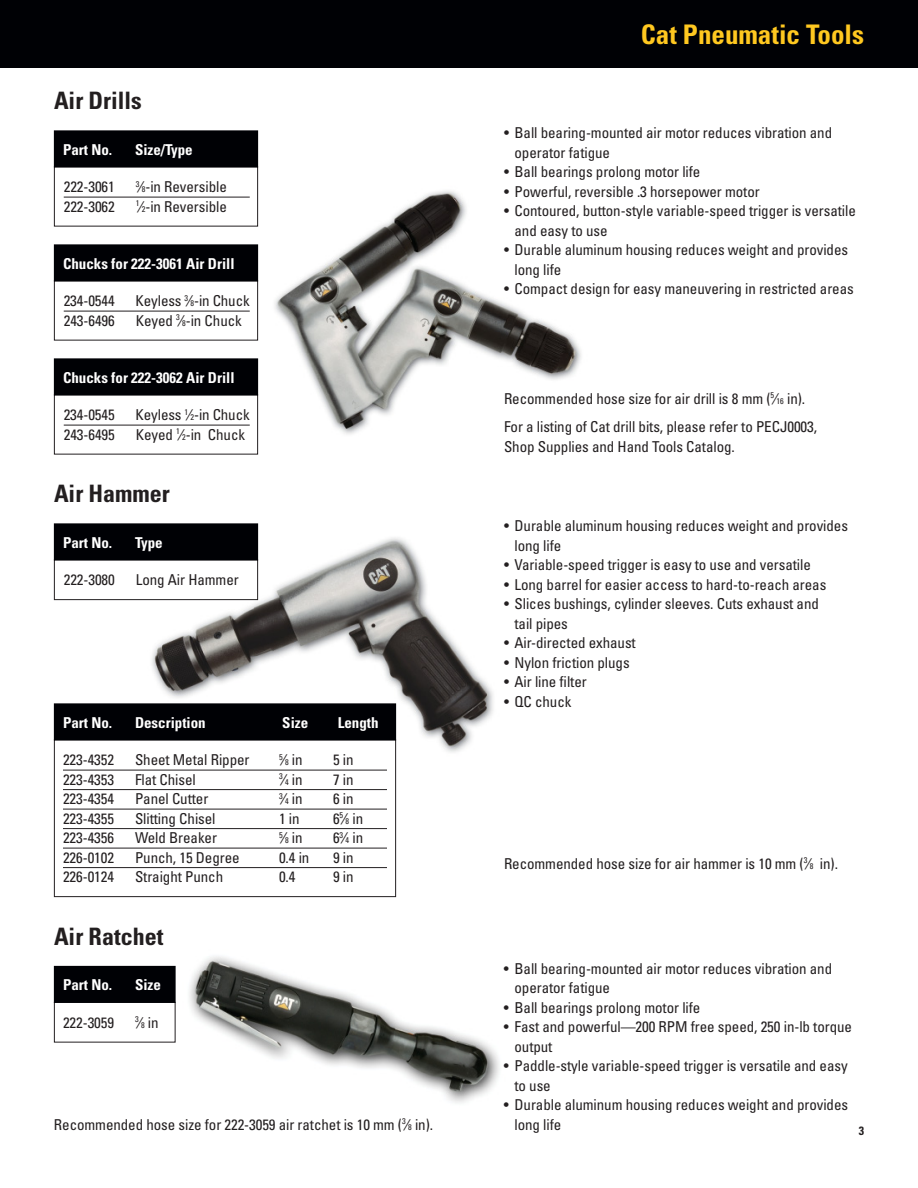
<style>
.page{position:relative;width:918px;height:1188px;background:#fff}
.page>*{position:absolute;margin:0;border:0;box-sizing:border-box;transform-origin:0 0}
.t1{font:700 condensed 27px "Univers";color:#ffc820}
.t2{font:700 condensed 24px "Univers";color:#231f20}
.t3{font:condensed 15px/19.5px "Univers";letter-spacing:-.005em;color:#231f20}
.t4{font:700 condensed 15px "Univers";color:#fff}
.t5{font:700 condensed 12px "Univers";color:#231f20}
.s1{font-size:8.25px}
</style>
<div class="page">
<img style="left:144px;top:956px;width:356px;height:147px">
<img style="left:128px;top:523px;width:365px;height:259px">
<div style="left:0;top:0;width:918px;height:68px;background:#000105"></div>
<div style="left:54px;top:131px;width:204px;height:36px;background:#000105"></div>
<div style="left:54px;top:130px;width:204px;height:37px;border:1px solid #000105"></div>
<hr style="left:64px;top:197px;width:186px;height:1px;background:#231f20">
<img style="left:274px;top:190px;width:307px;height:244px">
<div style="left:54px;top:245px;width:204px;height:36px;background:#000105"></div>
<div style="left:54px;top:244px;width:204px;height:37px;border:1px solid #000105"></div>
<hr style="left:64px;top:311px;width:186px;height:1px;background:#231f20">
<div style="left:54px;top:359px;width:204px;height:36px;background:#000105"></div>
<div style="left:54px;top:358px;width:204px;height:37px;border:1px solid #000105"></div>
<hr style="left:64px;top:425px;width:186px;height:1px;background:#231f20">
<div style="left:54px;top:560px;width:204px;height:40px;background:#fff"></div>
<div style="left:54px;top:560px;width:204px;height:40px;border:1px solid #231f20"></div>
<div style="left:54px;top:524px;width:204px;height:36px;background:#000105"></div>
<div style="left:54px;top:740px;width:342px;height:157px;background:#fff"></div>
<div style="left:54px;top:740px;width:342px;height:157px;border:1px solid #231f20"></div>
<div style="left:54px;top:704px;width:342px;height:36px;background:#000105"></div>
<hr style="left:63px;top:770px;width:324px;height:1px;background:#231f20">
<hr style="left:63px;top:789px;width:324px;height:1px;background:#231f20">
<hr style="left:63px;top:809px;width:324px;height:1px;background:#231f20">
<hr style="left:63px;top:828px;width:324px;height:1px;background:#231f20">
<hr style="left:63px;top:848px;width:324px;height:1px;background:#231f20">
<hr style="left:63px;top:867px;width:324px;height:1px;background:#231f20">
<div style="left:54px;top:1002px;width:121px;height:40px;background:#fff"></div>
<div style="left:54px;top:966px;width:121px;height:36px;background:#000105"></div>
<div style="left:54px;top:966px;width:122px;height:37px;border:1px solid #000105"></div>
<h2 class="t2" style="left:54px;top:92px;width:89px">Air Drills</h2>
<p class="t4" style="left:63px;top:144px;width:51px">Part No.</p>
<p class="t4" style="left:135px;top:144px;width:59px">Size/Type</p>
<p class="t3" style="left:64px;top:178px;width:53px">222-3061</p>
<p class="t3" style="left:136px;top:178px;width:93px"><sup>3</sup>⁄<span class="s1">8</span>-in Reversible</p>
<p class="t3" style="left:64px;top:198px;width:53px">222-3062</p>
<p class="t3" style="left:136px;top:198px;width:93px"><sup>1</sup>⁄<span class="s1">2</span>-in Reversible</p>
<p class="t4" style="left:63px;top:258px;width:173px">Chucks for 222-3061 Air Drill</p>
<p class="t3" style="left:64px;top:292px;width:52px">234-0544</p>
<p class="t3" style="left:136px;top:292px;width:116px">Keyless <sup>3</sup>⁄<span class="s1">8</span>-in Chuck</p>
<p class="t3" style="left:64px;top:312px;width:53px">243-6496</p>
<p class="t3" style="left:136px;top:312px;width:108px">Keyed <sup>3</sup>⁄<span class="s1">8</span>-in Chuck</p>
<p class="t4" style="left:63px;top:372px;width:173px">Chucks for 222-3062 Air Drill</p>
<p class="t3" style="left:64px;top:406px;width:52px">234-0545</p>
<p class="t3" style="left:136px;top:406px;width:116px">Keyless <sup>1</sup>⁄<span class="s1">2</span>-in Chuck</p>
<p class="t3" style="left:64px;top:426px;width:53px">243-6495</p>
<p class="t3" style="left:136px;top:426px;width:111px">Keyed <sup>1</sup>⁄<span class="s1">2</span>-in Chuck</p>
<h2 class="t2" style="left:54px;top:485px;width:117px">Air Hammer</h2>
<p class="t4" style="left:63px;top:537px;width:51px">Part No.</p>
<p class="t4" style="left:135px;top:537px;width:29px">Type</p>
<p class="t3" style="left:64px;top:571px;width:53px">222-3080</p>
<p class="t3" style="left:136px;top:571px;width:105px">Long Air Hammer</p>
<p class="t4" style="left:63px;top:717px;width:51px">Part No.</p>
<p class="t4" style="left:135px;top:717px;width:72px">Description</p>
<p class="t4" style="left:282px;top:717px;width:27px">Size</p>
<p class="t4" style="left:338px;top:717px;width:42px">Length</p>
<p class="t3" style="left:63px;top:751px;width:53px">223-4352</p>
<p class="t3" style="left:135px;top:751px;width:116px">Sheet Metal Ripper</p>
<p class="t3" style="left:279px;top:751px;width:25px"><sup>5</sup>⁄<span class="s1">8</span> in</p>
<p class="t3" style="left:333px;top:751px;width:22px">5 in</p>
<p class="t3" style="left:63px;top:771px;width:53px">223-4353</p>
<p class="t3" style="left:135px;top:771px;width:62px">Flat Chisel</p>
<p class="t3" style="left:279px;top:771px;width:25px"><sup>3</sup>⁄<span class="s1">4</span> in</p>
<p class="t3" style="left:333px;top:771px;width:22px">7 in</p>
<p class="t3" style="left:63px;top:790px;width:53px">223-4354</p>
<p class="t3" style="left:135px;top:790px;width:75px">Panel Cutter</p>
<p class="t3" style="left:279px;top:790px;width:25px"><sup>3</sup>⁄<span class="s1">4</span> in</p>
<p class="t3" style="left:333px;top:790px;width:22px">6 in</p>
<p class="t3" style="left:63px;top:810px;width:53px">223-4355</p>
<p class="t3" style="left:135px;top:810px;width:82px">Slitting Chisel</p>
<p class="t3" style="left:279px;top:810px;width:22px">1 in</p>
<p class="t3" style="left:333px;top:810px;width:32px">6<sup>5</sup>⁄<span class="s1">8</span> in</p>
<p class="t3" style="left:63px;top:829px;width:53px">223-4356</p>
<p class="t3" style="left:135px;top:829px;width:84px">Weld Breaker</p>
<p class="t3" style="left:279px;top:829px;width:25px"><sup>5</sup>⁄<span class="s1">8</span> in</p>
<p class="t3" style="left:333px;top:829px;width:32px">6<sup>3</sup>⁄<span class="s1">4</span> in</p>
<p class="t3" style="left:63px;top:849px;width:53px">226-0102</p>
<p class="t3" style="left:135px;top:849px;width:106px">Punch, 15 Degree</p>
<p class="t3" style="left:279px;top:849px;width:32px">0.4 in</p>
<p class="t3" style="left:333px;top:849px;width:22px">9 in</p>
<p class="t3" style="left:63px;top:868px;width:53px">226-0124</p>
<p class="t3" style="left:135px;top:868px;width:90px">Straight Punch</p>
<p class="t3" style="left:279px;top:868px;width:18px">0.4</p>
<p class="t3" style="left:333px;top:868px;width:22px">9 in</p>
<h2 class="t2" style="left:54px;top:927px;width:111px">Air Ratchet</h2>
<p class="t4" style="left:63px;top:980px;width:51px">Part No.</p>
<p class="t4" style="left:135px;top:980px;width:27px">Size</p>
<p class="t3" style="left:63px;top:1014px;width:53px">222-3059</p>
<p class="t3" style="left:135px;top:1014px;width:25px"><sup>3</sup>⁄<span class="s1">8</span> in</p>
<p class="t3" style="left:54px;top:1116px;width:381px">Recommended hose size for 222-3059 air ratchet is 10 mm (<sup>3</sup>⁄<span class="s1">8</span> in).</p>
<h1 class="t1" style="left:641px;top:25px;width:225px">Cat Pneumatic Tools</h1>
<p class="t3" style="left:514px;top:124px;width:319px;text-indent:-10px">• Ball bearing-mounted air motor reduces vibration and operator fatigue</p>
<p class="t3" style="left:504px;top:163px;width:198px">• Ball bearings prolong motor life</p>
<p class="t3" style="left:504px;top:183px;width:257px">• Powerful, reversible .3 horsepower motor</p>
<p class="t3" style="left:514px;top:202px;width:343px;text-indent:-10px">• Contoured, button-style variable-speed trigger is versatile and easy to use</p>
<p class="t3" style="left:514px;top:241px;width:335px;text-indent:-10px">• Durable aluminum housing reduces weight and provides long life</p>
<p class="t3" style="left:504px;top:280px;width:351px">• Compact design for easy maneuvering in restricted areas</p>
<p class="t3" style="left:504px;top:385px;width:315px;line-height:28.5px">Recommended hose size for air drill is 8 mm (<sup>5</sup>⁄<span class="s1">16</span> in).<br>For a listing of Cat drill bits, please refer to PECJ0003,</p>
<p class="t3" style="left:504px;top:438px;width:232px">Shop Supplies and Hand Tools Catalog.</p>
<p class="t3" style="left:514px;top:517px;width:335px;text-indent:-10px">• Durable aluminum housing reduces weight and provides long life</p>
<p class="t3" style="left:504px;top:556px;width:308px">• Variable-speed trigger is easy to use and versatile</p>
<p class="t3" style="left:504px;top:576px;width:324px">• Long barrel for easier access to hard-to-reach areas</p>
<p class="t3" style="left:514px;top:595px;width:306px;text-indent:-10px">• Slices bushings, cylinder sleeves. Cuts exhaust and tail pipes</p>
<p class="t3" style="left:504px;top:634px;width:133px">• Air-directed exhaust</p>
<p class="t3" style="left:504px;top:654px;width:127px">• Nylon friction plugs</p>
<p class="t3" style="left:504px;top:673px;width:84px">• Air line filter</p>
<p class="t3" style="left:504px;top:693px;width:69px">• QC chuck</p>
<p class="t3" style="left:504px;top:855px;width:335px">Recommended hose size for air hammer is 10 mm (<sup>3</sup>⁄<span class="s1">8</span> in).</p>
<p class="t3" style="left:514px;top:960px;width:319px;text-indent:-10px">• Ball bearing-mounted air motor reduces vibration and operator fatigue</p>
<p class="t3" style="left:504px;top:999px;width:198px">• Ball bearings prolong motor life</p>
<p class="t3" style="left:514px;top:1018px;width:339px;text-indent:-10px">• Fast and powerful—200 RPM free speed, 250 in-lb torque output</p>
<p class="t3" style="left:514px;top:1057px;width:335px;text-indent:-10px">• Paddle-style variable-speed trigger is versatile and easy to use</p>
<p class="t3" style="left:514px;top:1096px;width:335px;text-indent:-10px">• Durable aluminum housing reduces weight and provides long life</p>
<p class="t5" style="left:859px;top:1126px;width:7px">3</p>
</div>
